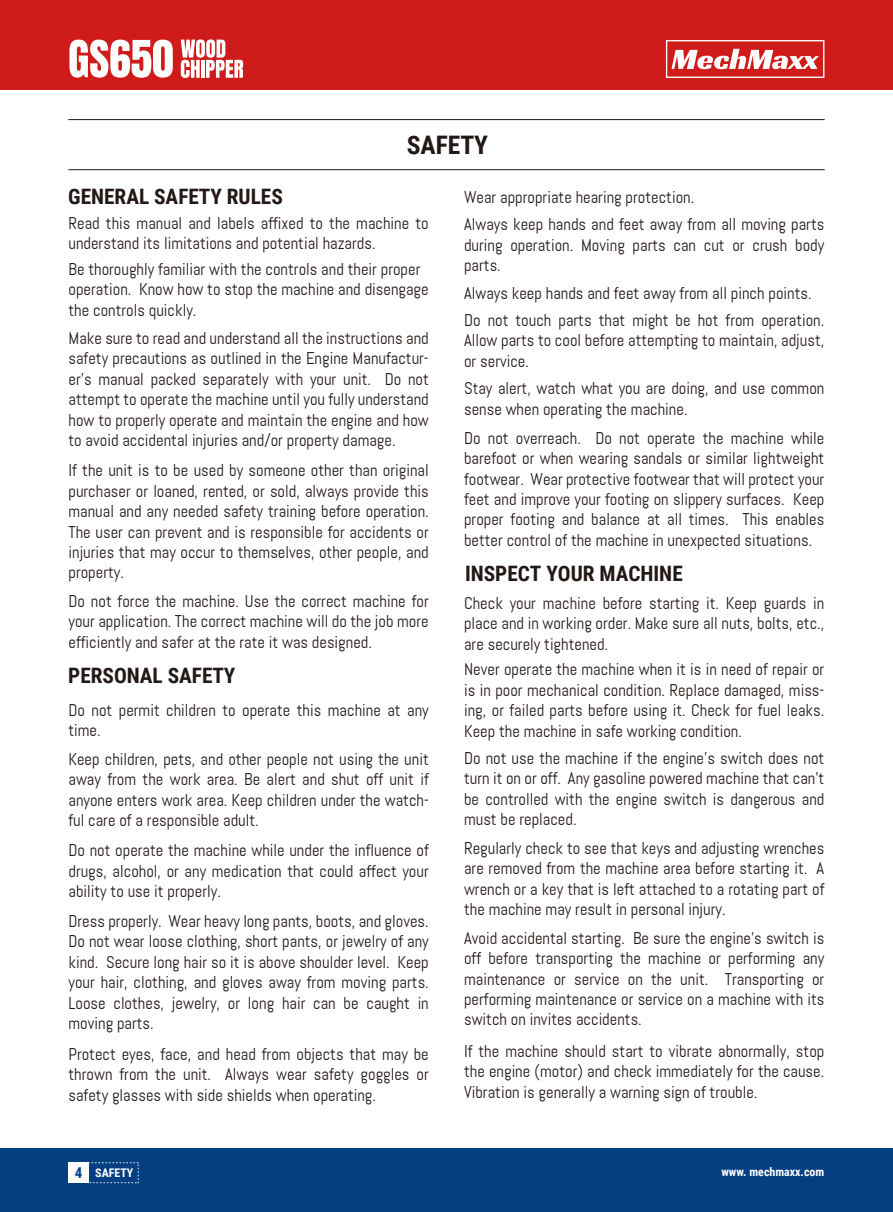
<style>
.page{position:relative;width:893px;height:1212px;background:#fff}
.page>*{position:absolute;margin:0;border:0;box-sizing:border-box;transform-origin:0 0}
.t1{font:700 25.5px "Roboto Condensed";color:#221815}
.t2{font:700 21.3px "Roboto Condensed";color:#221815}
.t3{font:16.95px/20.4px "Abel";color:#221815;text-align:justify}
.t4{font:700 15px "Roboto Condensed";color:#033f81}
.t5{font:700 11.85px "Roboto Condensed";color:#fff}
</style>
<div class="page">
<div style="left:0;top:1148px;width:893px;height:64px;background:#033f81"></div>
<div style="left:69px;top:1162px;width:20px;height:21px;background:#fff"></div>
<svg style="left:89px;top:1162px;width:50px;height:21px"></svg>
<hr style="left:68px;top:169px;width:757px;height:1px;background:#221815">
<hr style="left:68px;top:119px;width:757px;height:1px;background:#221815">
<div style="left:0;top:0;width:893px;height:89px;background:#cf1c1b"></div>
<svg style="left:666px;top:40px;width:158px;height:38px"></svg>
<svg style="left:69px;top:40px;width:104px;height:38px"></svg>
<svg style="left:181px;top:39px;width:62px;height:39px"></svg>
<p class="t2" style="left:68px;top:181px;width:216px">GENERAL SAFETY RULES</p>
<h1 class="t1" style="left:407px;top:127px;width:83px">SAFETY</h1>
<p class="t3" style="left:464px;top:187px;width:232px">Wear appropriate hearing protection.</p>
<p class="t3" style="left:68px;top:213px;width:362px">Read this manual and labels affixed to the machine to understand its limitations and potential hazards.</p>
<p class="t3" style="left:464px;top:214px;width:362px">Always keep hands and feet away from all moving parts during operation. Moving parts can cut or crush body parts.</p>
<p class="t3" style="left:464px;top:310px;width:362px">Do not touch parts that might be hot from operation.<br>Allow parts to cool before attempting to maintain, adjust, or service.</p>
<p class="t3" style="left:68px;top:259px;width:362px;text-align:left">Be thoroughly familiar with the controls and their proper operation. Know how to stop the machine and disengage the controls quickly.</p>
<p class="t3" style="left:68px;top:328px;width:362px">Make sure to read and understand all the instructions and safety precautions as outlined in the Engine Manufactur&shy;er's manual packed separately with your unit. Do not attempt to operate the machine until you fully understand how to properly operate and maintain the engine and how to avoid accidental injuries and/or property damage.</p>
<p class="t3" style="left:68px;top:460px;width:362px">If the unit is to be used by someone other than original purchaser or loaned, rented, or sold, always provide this manual and any needed safety training before operation.<br>The user can prevent and is responsible for accidents or injuries that may occur to themselves, other people, and property.</p>
<p class="t3" style="left:464px;top:283px;width:349px">Always keep hands and feet away from all pinch points.</p>
<p class="t3" style="left:464px;top:378px;width:362px">Stay alert, watch what you are doing, and use common sense when operating the machine.</p>
<p class="t3" style="left:464px;top:428px;width:362px">Do not overreach. Do not operate the machine while barefoot or when wearing sandals or similar lightweight footwear. Wear protective footwear that will protect your feet and improve your footing on slippery surfaces. Keep proper footing and balance at all times. This enables better control of the machine in unexpected situations.</p>
<p class="t2" style="left:465px;top:558px;width:219px">INSPECT YOUR MACHINE</p>
<p class="t3" style="left:68px;top:591px;width:362px">Do not force the machine. Use the correct machine for your application. The correct machine will do the job more efficiently and safer at the rate it was designed.</p>
<p class="t2" style="left:68px;top:660px;width:169px">PERSONAL SAFETY</p>
<p class="t3" style="left:68px;top:699px;width:362px">Do not permit children to operate this machine at any time.</p>
<p class="t3" style="left:68px;top:749px;width:362px">Keep children, pets, and other people not using the unit away from the work area. Be alert and shut off unit if anyone enters work area. Keep children under the watch&shy;ful care of a responsible adult.</p>
<p class="t3" style="left:68px;top:840px;width:362px">Do not operate the machine while under the influence of drugs, alcohol, or any medication that could affect your ability to use it properly.</p>
<p class="t3" style="left:68px;top:911px;width:362px">Dress properly. Wear heavy long pants, boots, and gloves.<br>Do not wear loose clothing, short pants, or jewelry of any kind. Secure long hair so it is above shoulder level. Keep your hair, clothing, and gloves away from moving parts.<br>Loose clothes, jewelry, or long hair can be caught in moving parts.</p>
<p class="t3" style="left:68px;top:1043px;width:362px">Protect eyes, face, and head from objects that may be thrown from the unit. Always wear safety goggles or safety glasses with side shields when operating.</p>
<p class="t3" style="left:464px;top:593px;width:362px">Check your machine before starting it. Keep guards in place and in working order. Make sure all nuts, bolts, etc., are securely tightened.</p>
<p class="t3" style="left:464px;top:659px;width:362px">Never operate the machine when it is in need of repair or is in poor mechanical condition. Replace damaged, miss&shy;ing, or failed parts before using it. Check for fuel leaks.<br>Keep the machine in safe working condition.</p>
<p class="t3" style="left:464px;top:748px;width:362px">Do not use the machine if the engine's switch does not turn it on or off. Any gasoline powered machine that can't be controlled with the engine switch is dangerous and must be replaced.</p>
<p class="t3" style="left:464px;top:838px;width:362px">Regularly check to see that keys and adjusting wrenches are removed from the machine area before starting it. A wrench or a key that is left attached to a rotating part of the machine may result in personal injury.</p>
<p class="t3" style="left:464px;top:928px;width:362px">Avoid accidental starting. Be sure the engine's switch is off before transporting the machine or performing any maintenance or service on the unit. Transporting or performing maintenance or service on a machine with its switch on invites accidents.</p>
<p class="t3" style="left:464px;top:1041px;width:362px">If the machine should start to vibrate abnormally, stop the engine (motor) and check immediately for the cause.<br>Vibration is generally a warning sign of trouble.</p>
<p class="t4" style="left:75px;top:1162px;width:9px">4</p>
<p class="t5" style="left:721px;top:1163px;width:104px">www. mechmaxx.com</p>
<p class="t5" style="left:95px;top:1164px;width:40px">SAFETY</p>
</div>
